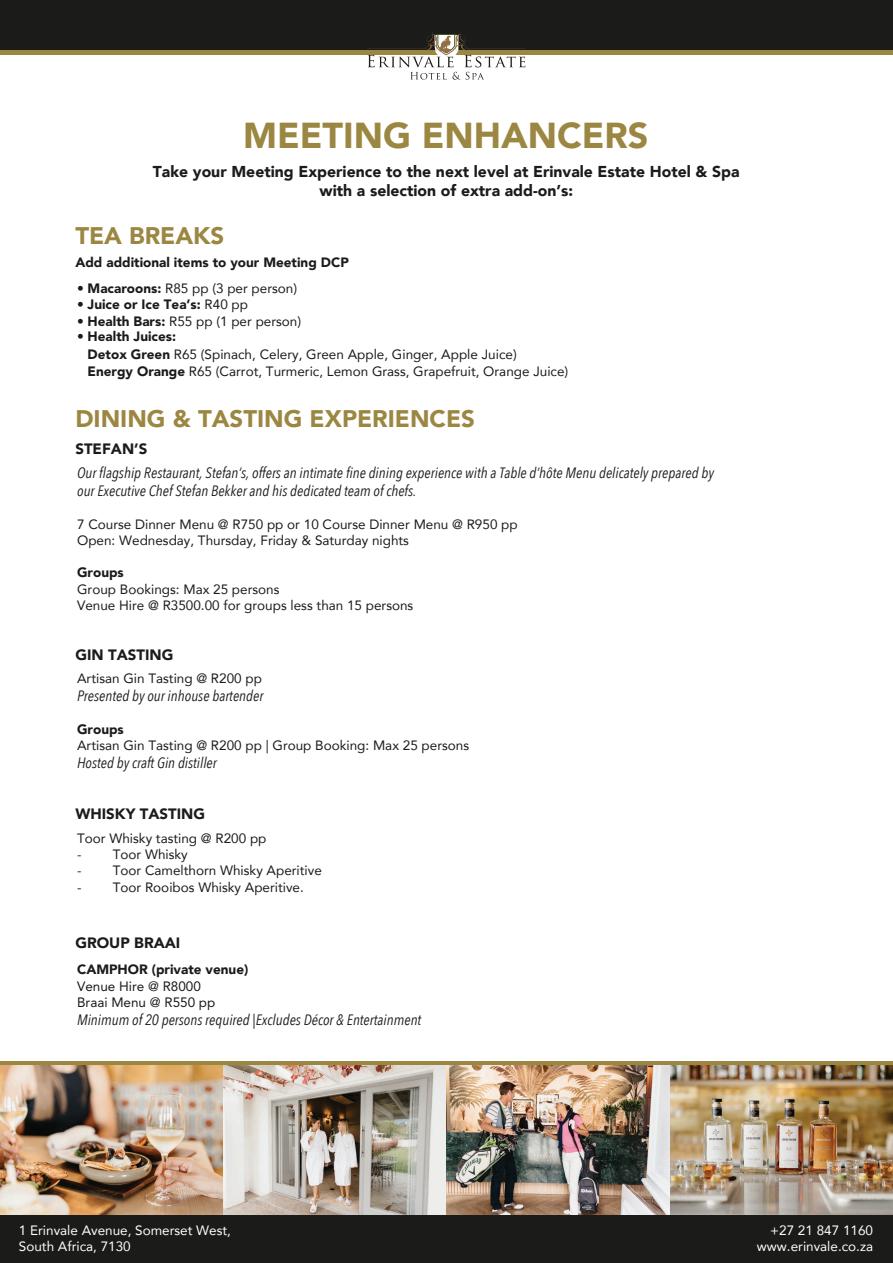
<style>
.page{position:relative;width:893px;height:1263px;background:#fff}
.page>*{position:absolute;margin:0;border:0;box-sizing:border-box;transform-origin:0 0}
.t1{font:900 36px "Avenir";color:#9c8742}
.t2{font:900 24px "Avenir";color:#9c8742}
.t3{font:900 15.75px/18.9px "Avenir";color:#1b1b19;text-align:center}
.t4{font:italic 15px/18px "Avenir Next Condensed";color:#1b1b19}
.t5{font:900 15px "Avenir";color:#1b1b19}
.t6{font:13.5px/16.2px "Avenir";color:#1b1b19}
.t7{font:900 13.5px/26.1px "Avenir";color:#1b1b19}
.t8{font:13.5px/16.2px "Avenir";color:#fff}
.t9{font:900 13.5px "Avenir LT Std";color:#1b1b19}
.t10{font:13.5px/16.2px "Avenir LT Std";color:#1b1b19}
.s1{font-weight:400}
.s2{font-family:"Avenir LT Std"}
.s3{font-family:"Avenir";font-weight:400}
.s4{font-family:"Avenir LT Std";font-weight:900}
</style>
<div class="page">
<div style="left:0;top:0;width:893px;height:54px;background:#1b1b19"></div>
<hr style="left:0;top:50px;width:893px;height:4px;background:#9c8742">
<hr style="left:0;top:1061px;width:893px;height:4px;background:#9c8742">
<svg style="left:367px;top:32px;width:158px;height:48px"></svg>
<div style="left:0;top:1214px;width:893px;height:49px;background:#1b1b19"></div>
<img style="left:0;top:1065px;width:893px;height:149px">
<h1 class="t1" style="left:243px;top:120px;width:407px">MEETING ENHANCERS</h1>
<p class="t3" style="left:153px;top:164px;width:588px">Take your Meeting Experience to the next level at Erinvale Estate Hotel &amp; Spa with a selection of extra add-on’s:</p>
<h2 class="t2" style="left:75px;top:225px;width:150px">TEA BREAKS</h2>
<p class="t7" style="left:75px;top:251px;width:275px">Add additional items to your Meeting DCP <span class="s1">ï</span> <span class="s2">Macaroons:</span> <span class="s1">R85 pp (3 per person)</span></p>
<p class="t9" style="left:77px;top:299px;width:172px"><span class="s3">ï</span> Juice or Ice Tea’s: <span class="s3">R40 pp</span></p>
<p class="t6" style="left:77px;top:314px;width:226px">ï <span class="s4">Health Bars:</span> R55 pp (1 per person)</p>
<p class="t9" style="left:77px;top:331px;width:101px"><span class="s3">ï</span> Health Juices:</p>
<p class="t6" style="left:88px;top:348px;width:482px"><span class="s4">Detox Green</span> R65 (Spinach, Celery, Green Apple, Ginger, Apple Juice)<br><span class="s4">Energy Orange</span> R65 (Carrot, Turmeric, Lemon Grass, Grapefruit, Orange Juice)</p>
<h2 class="t2" style="left:75px;top:408px;width:401px">DINING &amp; TASTING EXPERIENCES</h2>
<p class="t5" style="left:75px;top:442px;width:73px">STEFAN’S</p>
<p class="t4" style="left:77px;top:464px;width:638px">Our flagship Restaurant, Stefan’s, offers an intimate fine dining experience with a Table d’hôte Menu delicately prepared by our Executive Chef Stefan Bekker and his dedicated team of chefs.</p>
<p class="t6" style="left:77px;top:517px;width:442px">7 Course Dinner Menu @ R750 pp or 10 Course Dinner Menu @ R950 pp<br>Open: Wednesday, Thursday, Friday &amp; Saturday nights</p>
<p class="t9" style="left:77px;top:567px;width:48px">Groups</p>
<p class="t6" style="left:77px;top:582px;width:338px">Group Bookings: Max 25 persons<br>Venue Hire @ R3500.00 for groups less than 15 persons</p>
<p class="t5" style="left:75px;top:648px;width:100px">GIN TASTING</p>
<p class="t6" style="left:77px;top:672px;width:186px">Artisan Gin Tasting @ R200 pp</p>
<p class="t4" style="left:77px;top:687px;width:188px">Presented by our inhouse bartender</p>
<p class="t9" style="left:77px;top:723px;width:48px">Groups</p>
<p class="t6" style="left:77px;top:738px;width:393px">Artisan Gin Tasting @ R200 pp | Group Booking: Max 25 persons</p>
<p class="t4" style="left:77px;top:754px;width:141px">Hosted by craft Gin distiller</p>
<p class="t5" style="left:75px;top:808px;width:131px">WHISKY TASTING</p>
<p class="t6" style="left:77px;top:831px;width:191px">Toor Whisky tasting @ R200 pp</p>
<p class="t6" style="left:77px;top:847px;width:112px">- Toor Whisky</p>
<p class="t6" style="left:77px;top:864px;width:246px">- Toor Camelthorn Whisky Aperitive</p>
<p class="t6" style="left:77px;top:880px;width:228px">- Toor Rooibos Whisky Aperitive.</p>
<p class="t5" style="left:75px;top:936px;width:106px">GROUP BRAAI</p>
<p class="t7" style="left:77px;top:958px;width:173px">CAMPHOR (private venue)</p>
<p class="t10" style="left:77px;top:979px;width:140px">Venue Hire @ R8000<br>Braai Menu @ R550 pp</p>
<p class="t4" style="left:77px;top:1010px;width:346px">Minimum of 20 persons required |Excludes Décor &amp; Entertainment</p>
<p class="t8" style="left:19px;top:1223px;width:214px">1 Erinvale Avenue, Somerset West,<br>South Africa, 7130</p>
<p class="t8" style="left:757px;top:1223px;width:118px;text-align:right">+27 21 847 1160 www.erinvale.co.za</p>
</div>
